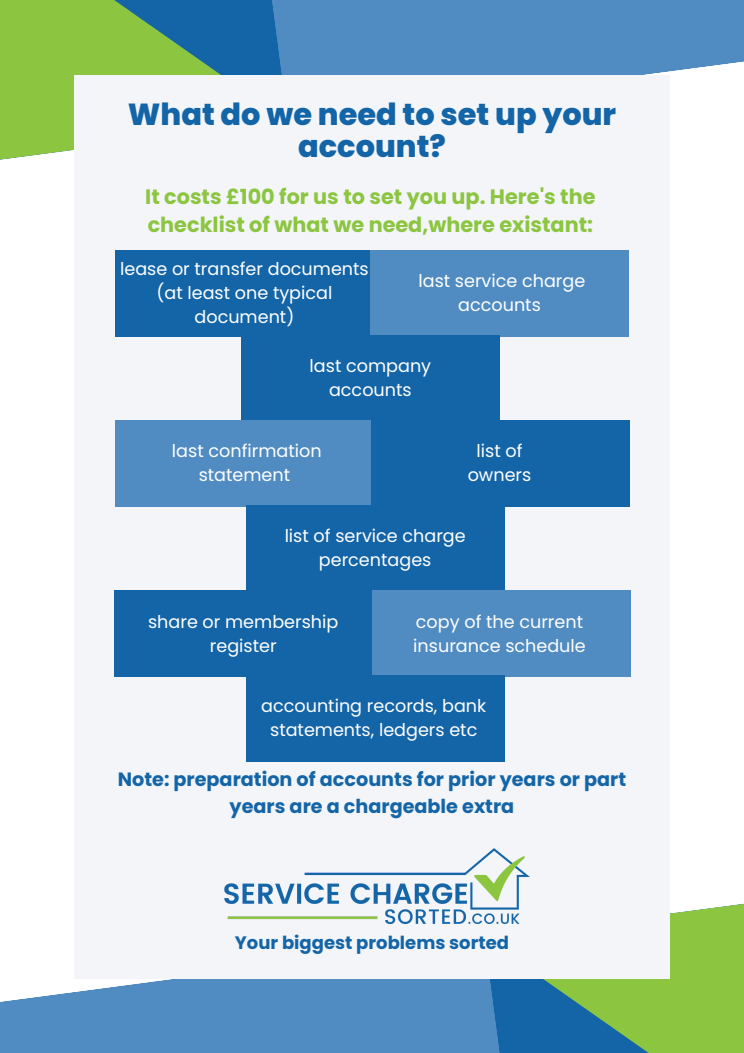
<style>
.page{position:relative;width:744px;height:1053px;background:#fff}
.page>*{position:absolute;margin:0;border:0;box-sizing:border-box;transform-origin:0 0}
.t1{font:800 30.4px/32.4px "Poppins";color:#1465a7;text-align:center}
.t2{font:700 20.8px/28.5px "Poppins";color:#8cc540}
.t3{font:700 19.2px/26.4px "Poppins";color:#1465a7;text-align:center}
.t4{font:700 18px "Poppins";color:#1465a7}
.t5{font:17.6px/24px "Poppins";color:#fff;text-align:center}
</style>
<div class="page">
<div style="left:288px;top:0;width:456px;height:74px;background:#508cc2"></div>
<svg style="left:0;top:978px;width:484px;height:74px;fill:#508cc2"></svg>
<svg style="left:484px;top:903px;width:260px;height:149px;fill:#8cc540"></svg>
<svg style="left:0;top:0;width:288px;height:160px;fill:#8cc540"></svg>
<div style="left:74px;top:74px;width:596px;height:904px;background:#f3f5f9"></div>
<img style="left:224px;top:848px;width:305px;height:76px">
<div style="left:115px;top:250px;width:259px;height:86px;background:#1465a7"></div>
<div style="left:370px;top:250px;width:259px;height:86px;background:#508cc2"></div>
<div style="left:241px;top:335px;width:259px;height:86px;background:#1465a7"></div>
<div style="left:115px;top:420px;width:259px;height:86px;background:#508cc2"></div>
<div style="left:371px;top:420px;width:259px;height:86px;background:#1465a7"></div>
<div style="left:246px;top:505px;width:259px;height:86px;background:#1465a7"></div>
<div style="left:114px;top:590px;width:259px;height:86px;background:#1465a7"></div>
<div style="left:372px;top:590px;width:259px;height:86px;background:#508cc2"></div>
<div style="left:246px;top:675px;width:259px;height:86px;background:#1465a7"></div>
<p class="t1" style="left:128px;top:98px;width:490px">What do we need to set up your account?</p>
<p class="t2" style="left:145px;top:182px;width:452px">It costs £100 for us to set you up. Here's the checklist of what we need,where existant:</p>
<p class="t5" style="left:120px;top:257px;width:250px">lease or transfer documents (at least one typical document)</p>
<p class="t5" style="left:418px;top:269px;width:168px">last service charge accounts</p>
<p class="t5" style="left:310px;top:354px;width:123px">last company</p>
<p class="t5" style="left:329px;top:378px;width:84px">accounts</p>
<p class="t5" style="left:172px;top:439px;width:151px">last confirmation</p>
<p class="t5" style="left:199px;top:463px;width:93px">statement</p>
<p class="t5" style="left:477px;top:439px;width:47px">list of</p>
<p class="t5" style="left:468px;top:463px;width:65px">owners</p>
<p class="t5" style="left:285px;top:524px;width:183px">list of service charge percentages</p>
<p class="t5" style="left:148px;top:609px;width:192px">share or membership register</p>
<p class="t5" style="left:413px;top:609px;width:174px;text-align:left">copy of the current insurance schedule</p>
<p class="t5" style="left:261px;top:694px;width:226px">accounting records, bank statements, ledgers etc</p>
<p class="t3" style="left:118px;top:766px;width:510px">Note: preparation of accounts for prior years or part years are a chargeable extra</p>
<p class="t4" style="left:235px;top:930px;width:276px">Your biggest problems sorted</p>
</div>
